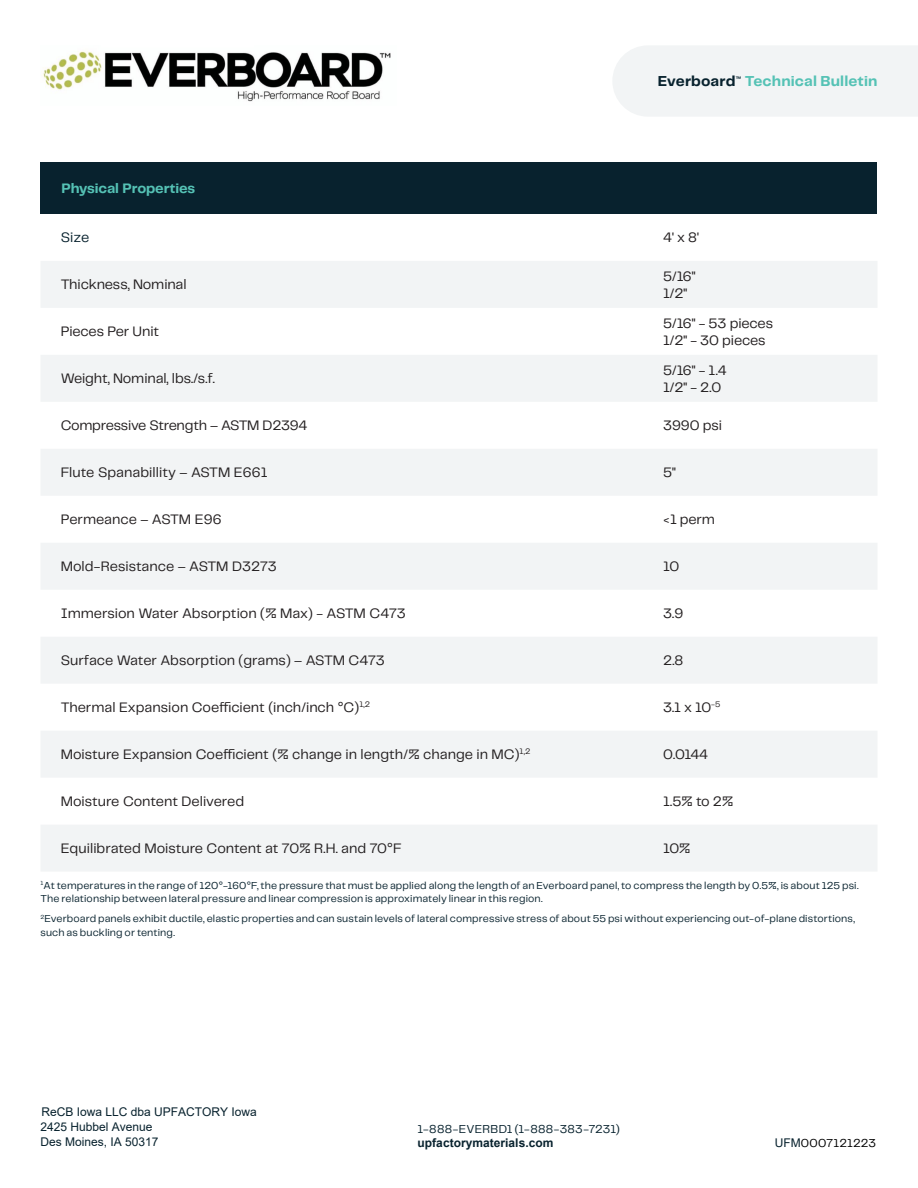
<style>
.page{position:relative;width:918px;height:1188px;background:#fff}
.page>*{position:absolute;margin:0;border:0;box-sizing:border-box;transform-origin:0 0}
.t1{font:700 15px "PP Telegraf";letter-spacing:.01em;color:#55c2b5}
.t2{font:700 15px "PP Telegraf";letter-spacing:.005em;color:#08222e}
.t3{font:14.25px/17.1px "PP Telegraf";letter-spacing:-.005em;color:#231f20}
.t4{font:700 14.25px "PP Telegraf";letter-spacing:-.01em;color:#55c2b5}
.t5{font:14.25px "PP Telegraf";color:#08222e}
.t6{font:12px "Arial";color:#08222e}
.t7{font:12px "PP Telegraf";letter-spacing:.02em;color:#08222e}
.t8{font:700 12px "Arial";color:#08222e}
.t9{font:12px "PP Telegraf";letter-spacing:.025em;color:#000}
.t10{font:10.5px/13.5px "PP Telegraf";letter-spacing:.01em;color:#08222e}
.t11{font:700 5.25px "PP Telegraf";color:#08222e}
.s1{font-family:"Arial";color:#08222e}
</style>
<div class="page">
<div style="left:613px;top:46px;width:305px;height:70px;background:#f2f4f5"></div>
<svg style="left:41px;top:261px;width:836px;height:610px;fill:#f2f4f5"></svg>
<div style="left:40px;top:162px;width:838px;height:52px;background:#08222e"></div>
<img style="left:41px;top:51px;width:350px;height:51px">
<p class="t4" style="left:61px;top:178px;width:135px">Physical Properties</p>
<p class="t2" style="left:658px;top:71px;width:79px">Everboard</p>
<p class="t11" style="left:736px;top:74px;width:7px">™</p>
<p class="t1" style="left:745px;top:71px;width:134px">Technical Bulletin</p>
<p class="t5" style="left:61px;top:228px;width:30px">Size</p>
<p class="t3" style="left:663px;top:229px;width:37px">4' x 8'</p>
<p class="t3" style="left:61px;top:276px;width:127px">Thickness, Nominal</p>
<p class="t3" style="left:663px;top:267px;width:34px">5/16"<br>1/2"</p>
<p class="t3" style="left:61px;top:323px;width:100px">Pieces Per Unit</p>
<p class="t3" style="left:663px;top:314px;width:111px">5/16" - 53 pieces<br>1/2" - 30 pieces</p>
<p class="t3" style="left:61px;top:370px;width:156px">Weight, Nominal, lbs./s.f.</p>
<p class="t3" style="left:663px;top:361px;width:65px">5/16" - 1.4<br>1/2" - 2.0</p>
<p class="t3" style="left:61px;top:417px;width:248px">Compressive Strength – ASTM D2394</p>
<p class="t3" style="left:663px;top:417px;width:60px">3990 psi</p>
<p class="t3" style="left:61px;top:464px;width:208px">Flute Spanabillity – ASTM E661</p>
<p class="t3" style="left:663px;top:464px;width:14px">5"</p>
<p class="t3" style="left:61px;top:511px;width:162px">Permeance – ASTM E96</p>
<p class="t3" style="left:663px;top:511px;width:53px">&lt;1 perm</p>
<p class="t3" style="left:61px;top:557px;width:218px">Mold-Resistance – ASTM D3273</p>
<p class="t3" style="left:663px;top:557px;width:18px">10</p>
<p class="t3" style="left:61px;top:604px;width:347px">Immersion Water Absorption (% Max) - ASTM C473</p>
<p class="t3" style="left:663px;top:604px;width:22px">3.9</p>
<p class="t3" style="left:61px;top:651px;width:326px">Surface Water Absorption (grams) – ASTM C473</p>
<p class="t3" style="left:663px;top:651px;width:22px">2.8</p>
<p class="t3" style="left:61px;top:698px;width:311px">Thermal Expansion Coefficient (inch/inch °C)<sup>1,2</sup></p>
<p class="t3" style="left:663px;top:698px;width:59px">3.1 x 10<sup>-5</sup></p>
<p class="t3" style="left:61px;top:745px;width:471px">Moisture Expansion Coefficient (% change in length/% change in MC)<sup>1,2</sup></p>
<p class="t3" style="left:663px;top:745px;width:46px">0.0144</p>
<p class="t3" style="left:61px;top:792px;width:185px">Moisture Content Delivered</p>
<p class="t3" style="left:663px;top:792px;width:72px">1.5% to 2%</p>
<p class="t3" style="left:61px;top:839px;width:343px">Equilibrated Moisture Content at 70% R.H. and 70°F</p>
<p class="t3" style="left:663px;top:839px;width:29px">10%</p>
<p class="t10" style="left:40px;top:878px;width:820px"><sup>1</sup>At temperatures in the range of 120°-160°F, the pressure that must be applied along the length of an Everboard panel, to compress the length by 0.5%, is about 125 psi.<br>The relationship between lateral pressure and linear compression is approximately linear in this region.</p>
<p class="t10" style="left:40px;top:912px;width:816px"><sup>2</sup>Everboard panels exhibit ductile, elastic properties and can sustain levels of lateral compressive stress of about 55 psi without experiencing out-of-plane distortions, such as buckling or tenting.</p>
<p class="t6" style="left:42px;top:1105px;width:217px">ReCB Iowa LLC dba UPFACTORY Iowa</p>
<p class="t6" style="left:40px;top:1120px;width:113px">2425 Hubbel Avenue</p>
<p class="t7" style="left:418px;top:1120px;width:204px">1-888-EVERBD1 (1-888-383-7231)</p>
<p class="t6" style="left:40px;top:1135px;width:119px">Des Moines, IA 50317</p>
<p class="t8" style="left:418px;top:1137px;width:137px">upfactorymaterials.com</p>
<p class="t9" style="left:775px;top:1135px;width:103px"><span class="s1">UFM</span>0007121223</p>
</div>
